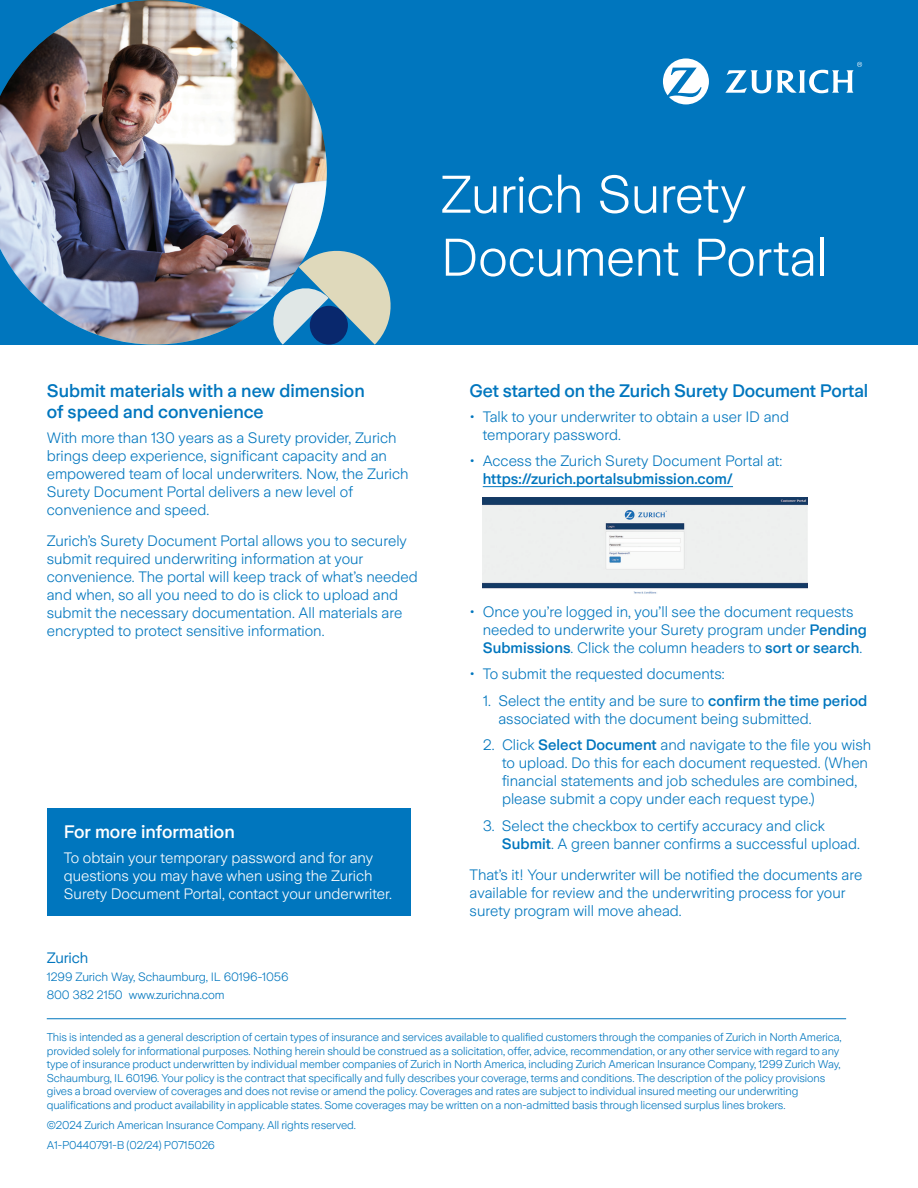
<style>
.page{position:relative;width:918px;height:1188px;background:#fff}
.page>*{position:absolute;margin:0;border:0;box-sizing:border-box;transform-origin:0 0}
.t1{font:300 52.5px/63px "Zurich Sans";letter-spacing:-.01em;color:#fff}
.t2{font:500 18px/21px "Zurich Sans";color:#0076be}
.t3{font:500 18px "Zurich Sans";color:#fff}
.t4{font:300 15px/18px "Zurich Sans";color:#0076be}
.t5{font:300 15px/18px "Zurich Sans";color:#fff}
.t6{font:500 15px "Zurich Sans";color:#0076be}
.t7{font:15px "Zurich Sans";letter-spacing:-.01em;color:#0076be}
.t8{font:300 12px/18px "Zurich Sans";letter-spacing:-.01em;color:#0076be}
.t9{font:300 11.25px/13.5px "Zurich Sans";letter-spacing:-.01em;color:#0076be}
.s1{font-weight:500}
</style>
<div class="page">
<div style="left:0;top:0;width:918px;height:345px;background:#0076be"></div>
<svg style="left:663px;top:58px;width:46px;height:46px"></svg>
<svg style="left:725px;top:62px;width:137px;height:31px"></svg>
<hr style="left:483px;top:486px;width:250px;height:1px;background:#0076be">
<img style="left:0;top:0;width:327px;height:345px">
<svg style="left:270px;top:245px;width:121px;height:100px"></svg>
<div style="left:310px;top:306px;width:38px;height:39px;background:#09286d;border-radius:50%"></div>
<img style="left:483px;top:497px;width:324px;height:97px">
<hr style="left:47px;top:1018px;width:799px;height:1px;background:#0076be">
<div style="left:47px;top:809px;width:364px;height:107px;background:#0076be"></div>
<h1 class="t1" style="left:441px;top:164px;width:389px">Zurich Surety<br>Document Portal</h1>
<p class="t2" style="left:47px;top:381px;width:320px">Submit materials with a new dimension of speed and convenience</p>
<p class="t4" style="left:47px;top:429px;width:363px">With more than 130 years as a Surety provider, Zurich brings deep experience, significant capacity and an empowered team of local underwriters. Now, the Zurich Surety Document Portal delivers a new level of convenience and speed.</p>
<p class="t4" style="left:47px;top:532px;width:372px">Zurich’s Surety Document Portal allows you to securely submit required underwriting information at your convenience. The portal will keep track of what’s needed and when, so all you need to do is click to upload and submit the necessary documentation. All materials are encrypted to protect sensitive information.</p>
<p class="t3" style="left:64px;top:822px;width:173px">For more information</p>
<p class="t5" style="left:64px;top:849px;width:330px">To obtain your temporary password and for any questions you may have when using the Zurich<br>Surety Document Portal, contact your underwriter.</p>
<p class="t2" style="left:470px;top:381px;width:400px">Get started on the Zurich Surety Document Portal</p>
<p class="t4" style="left:483px;top:408px;width:308px;text-indent:-13px">• Talk to your underwriter to obtain a user ID and temporary password.</p>
<p class="t4" style="left:470px;top:452px;width:314px">• Access the Zurich Surety Document Portal at:</p>
<p class="t6" style="left:483px;top:471px;width:252px">https://zurich.portalsubmission.com/</p>
<p class="t4" style="left:483px;top:603px;width:386px;text-indent:-13px">• Once you’re logged in, you’ll see the document requests needed to underwrite your Surety program under <span class="s1">Pending<br>Submissions</span>. Click the column headers to <span class="s1">sort or search</span>.</p>
<p class="t4" style="left:470px;top:665px;width:257px">• To submit the requested documents:</p>
<p class="t4" style="left:498px;top:692px;width:370px;text-indent:-15px">1. Select the entity and be sure to <span class="s1">confirm the time period </span>associated with the document being submitted.</p>
<p class="t4" style="left:502px;top:736px;width:371px;text-indent:-19px">2. Click <span class="s1">Select Document</span> and navigate to the file you wish to upload. Do this for each document requested. (When financial statements and job schedules are combined, please submit a copy under each request type.)</p>
<p class="t4" style="left:502px;top:817px;width:360px;text-indent:-19px">3. Select the checkbox to certify accuracy and click<br><span class="s1">Submit</span>. A green banner confirms a successful upload.</p>
<p class="t4" style="left:470px;top:866px;width:394px">That’s it! Your underwriter will be notified the documents are available for review and the underwriting process for your surety program will move ahead.</p>
<p class="t7" style="left:47px;top:950px;width:43px">Zurich</p>
<p class="t8" style="left:47px;top:968px;width:243px">1299 Zurich Way, Schaumburg, IL 60196-1056<br>800 382 2150 www.zurichna.com</p>
<p class="t9" style="left:47px;top:1031px;width:796px">This is intended as a general description of certain types of insurance and services available to qualified customers through the companies of Zurich in North America, provided solely for informational purposes. Nothing herein should be construed as a solicitation, offer, advice, recommendation, or any other service with regard to any type of insurance product underwritten by individual member companies of Zurich in North America, including Zurich American Insurance Company, 1299 Zurich Way, Schaumburg, IL 60196. Your policy is the contract that specifically and fully describes your coverage, terms and conditions. The description of the policy provisions gives a broad overview of coverages and does not revise or amend the policy. Coverages and rates are subject to individual insured meeting our underwriting qualifications and product availability in applicable states. Some coverages may be written on a non-admitted basis through licensed surplus lines brokers.</p>
<p class="t9" style="left:47px;top:1115px;width:311px;line-height:20.2px">©2024 Zurich American Insurance Company. All rights reserved.<br>A1-P0440791-B (02/24) P0715026</p>
</div>
